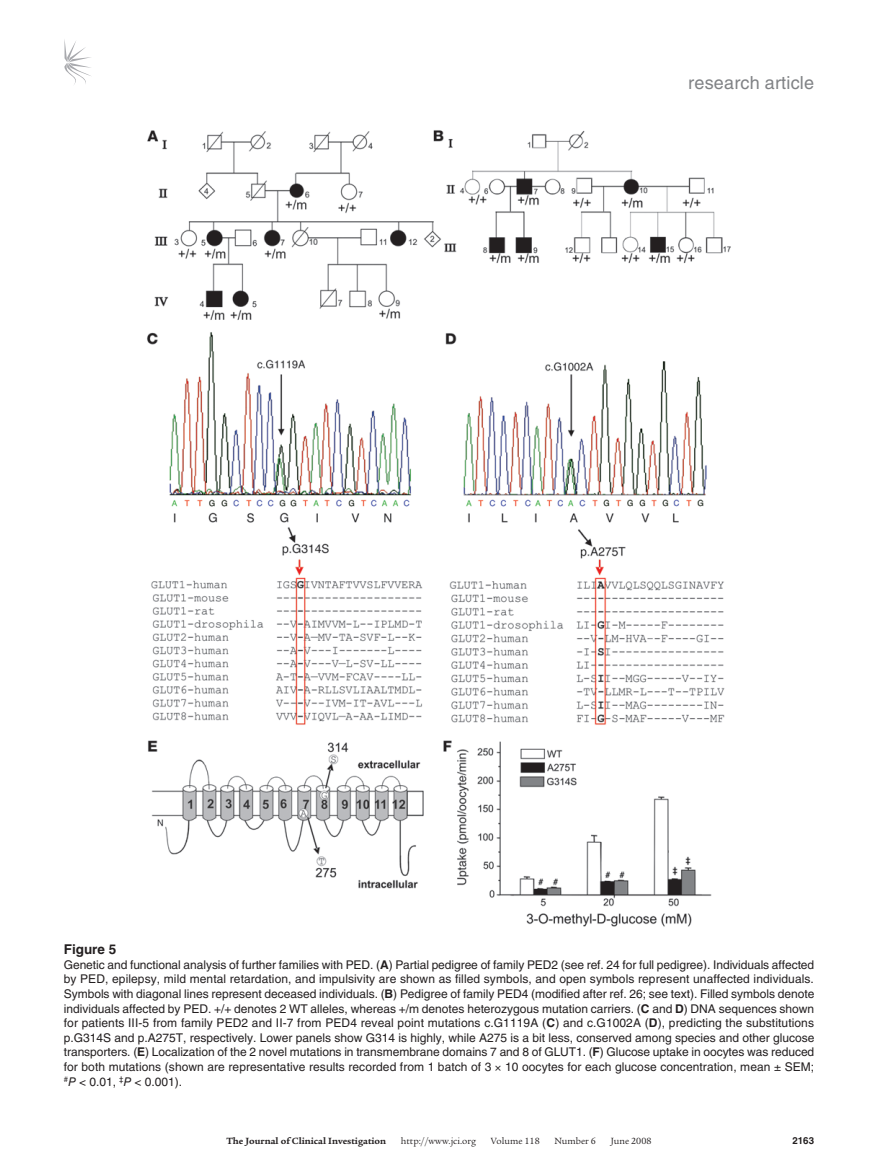
<style>
.page{position:relative;width:878px;height:1174px;background:#fff}
.page>*{position:absolute;margin:0;border:0;box-sizing:border-box;transform-origin:0 0}
.t1{font:18px "Helvetica LT Std";letter-spacing:.01em;color:#808285}
.t2{font:700 13.5px "Helvetica LT Std";color:#231f20}
.t3{font:12px/14.5px "Helvetica LT Std";letter-spacing:.005em;color:#231f20;text-align:justify}
.t4{font:9.75px "Legacy Serif Std";color:#231f20}
.t5{font:700 9.75px "Legacy Serif Std";color:#231f20}
.t6{font:700 9.75px "Helvetica LT Std";color:#231f20}
.s1{font-weight:700}
.s2{font-style:italic}
</style>
<div class="page">
<svg style="left:64px;top:39px;width:27px;height:46px"></svg>
<img style="left:147px;top:130px;width:584px;height:797px">
<h1 class="t1" style="left:688px;top:72px;width:127px">research article</h1>
<p class="t2" style="left:64px;top:941px;width:54px">Figure 5</p>
<p class="t3" style="left:64px;top:957px;width:752px">Genetic and functional analysis of further families with PED. (<span class="s1">A</span>) Partial pedigree of family PED2 (see ref. 24 for full pedigree). Individuals affected by PED, epilepsy, mild mental retardation, and impulsivity are shown as filled symbols, and open symbols represent unaffected individuals.<br>Symbols with diagonal lines represent deceased individuals. (<span class="s1">B</span>) Pedigree of family PED4 (modified after ref. 26; see text). Filled symbols denote individuals affected by PED. +/+ denotes 2 WT alleles, whereas +/m denotes heterozygous mutation carriers. (<span class="s1">C</span> and <span class="s1">D</span>) DNA sequences shown for patients III-5 from family PED2 and II-7 from PED4 reveal point mutations c.G1119A (<span class="s1">C</span>) and c.G1002A (<span class="s1">D</span>), predicting the substitutions p.G314S and p.A275T, respectively. Lower panels show G314 is highly, while A275 is a bit less, conserved among species and other glucose transporters. (<span class="s1">E</span>) Localization of the 2 novel mutations in transmembrane domains 7 and 8 of GLUT1. (<span class="s1">F</span>) Glucose uptake in oocytes was reduced for both mutations (shown are representative results recorded from 1 batch of 3 10 oocytes for each glucose concentration, mean ± SEM; <sup>#</sup><span class="s2">P</span> &lt; 0.01, <sup>‡</sup><span class="s2">P</span> &lt; 0.001).</p>
<p class="t5" style="left:226px;top:1135px;width:161px">The Journal of Clinical Investigation</p>
<p class="t4" style="left:401px;top:1135px;width:77px">http://www.jci.org</p>
<p class="t4" style="left:491px;top:1135px;width:50px">Volume 118</p>
<p class="t4" style="left:554px;top:1135px;width:43px">Number 6</p>
<p class="t4" style="left:610px;top:1135px;width:42px">June 2008</p>
<p class="t6" style="left:792px;top:1134px;width:23px">2163</p>
</div>
